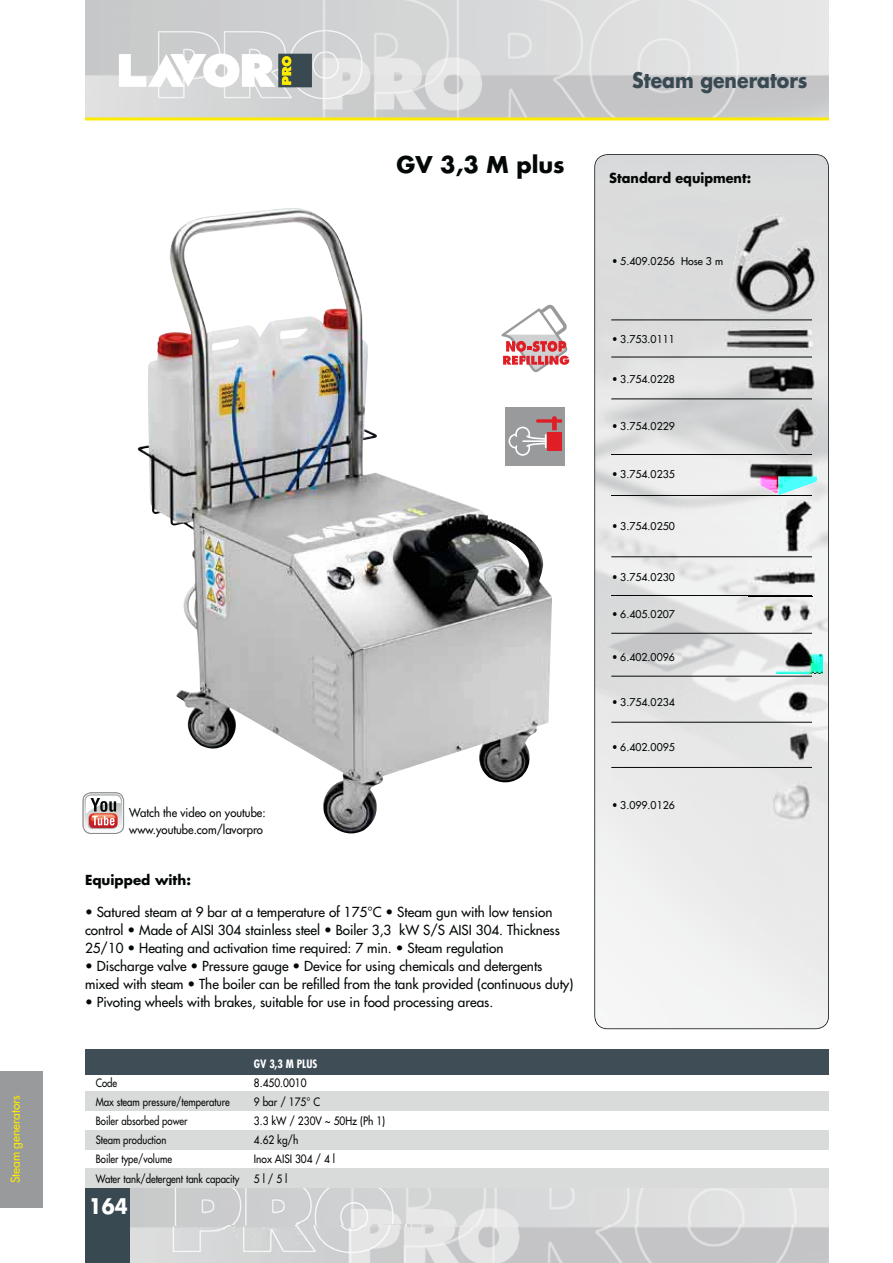
<style>
.page{position:relative;width:893px;height:1263px;background:#fff}
.page>*{position:absolute;margin:0;border:0;box-sizing:border-box;transform-origin:0 0}
.t1{font:700 22.5px "Futura Std";color:#030806}
.t2{font:700 21px "Futura Std";color:#394952;scale:.9 1}
.t3{font:700 21px "Futura Std";color:#fff;scale:.9 1}
.t4{font:500 13.5px/18px "Futura Std";color:#030806}
.t5{font:700 13.5px "Futura Std";color:#030806;scale:.95 1}
.t6{font:700 13.5px "Futura Std";color:#030806}
.t7{font:500 12px/16.5px "Futura Std";color:#030806;scale:.94 1}
.t8{font:500 12px "Futura Std";color:#fceb00}
.t9{font:500 11.25px "Futura Std";color:#030806;scale:.85 1}
.t10{font:500 11.25px "Futura Std";color:#030806;scale:.9 1}
.t11{font:700 condensed 11.25px "Futura Std";color:#fff}
.t12{font:500 10.5px "Futura Std";color:#030806;scale:.9 1}
</style>
<div class="page">
<img style="left:85px;top:0;width:744px;height:117px">
<hr style="left:85px;top:117px;width:744px;height:3px;background:#fceb00">
<div style="left:85px;top:1188px;width:47px;height:75px;background:#394952"></div>
<svg style="left:119px;top:54px;width:156px;height:33px"></svg>
<div style="left:278px;top:54px;width:34px;height:33px;background:#394952"></div>
<svg style="left:282px;top:56px;width:9px;height:29px"></svg>
<img style="left:131px;top:1188px;width:698px;height:75px">
<div style="left:85px;top:1049px;width:744px;height:26px;background:#3f4d56"></div>
<div style="left:85px;top:1092px;width:744px;height:19px;background:#d9dada"></div>
<div style="left:85px;top:1130px;width:744px;height:19px;background:#d9dada"></div>
<div style="left:85px;top:1168px;width:744px;height:20px;background:#d9dada"></div>
<svg style="left:594px;top:154px;width:235px;height:875px"></svg>
<div style="left:0;top:1071px;width:43px;height:136px;background:#989a9c"></div>
<div style="left:506px;top:407px;width:59px;height:59px;background:#989a9c"></div>
<svg style="left:552px;top:416px;width:10px;height:35px"></svg>
<hr style="left:611px;top:320px;width:201px;height:1px;background:#030806">
<hr style="left:611px;top:357px;width:201px;height:1px;background:#030806">
<hr style="left:611px;top:399px;width:201px;height:1px;background:#030806">
<hr style="left:611px;top:454px;width:201px;height:1px;background:#030806">
<hr style="left:611px;top:495px;width:201px;height:1px;background:#030806">
<hr style="left:611px;top:557px;width:201px;height:1px;background:#030806">
<hr style="left:611px;top:596px;width:201px;height:1px;background:#030806">
<hr style="left:611px;top:633px;width:201px;height:1px;background:#030806">
<hr style="left:611px;top:676px;width:201px;height:1px;background:#030806">
<hr style="left:611px;top:722px;width:201px;height:1px;background:#030806">
<hr style="left:611px;top:767px;width:201px;height:1px;background:#030806">
<img style="left:729px;top:214px;width:93px;height:101px">
<img style="left:724px;top:326px;width:90px;height:24px">
<img style="left:744px;top:363px;width:74px;height:31px">
<img style="left:772px;top:405px;width:46px;height:50px">
<img style="left:744px;top:460px;width:75px;height:35px">
<img style="left:779px;top:500px;width:33px;height:52px">
<img style="left:748px;top:559px;width:68px;height:35px">
<img style="left:748px;top:596px;width:68px;height:35px">
<img style="left:748px;top:596px;width:64px;height:1px">
<img style="left:776px;top:638px;width:47px;height:35px">
<img style="left:776px;top:684px;width:36px;height:35px">
<img style="left:782px;top:729px;width:30px;height:35px">
<img style="left:767px;top:782px;width:47px;height:45px">
<img style="left:138px;top:208px;width:414px;height:625px">
<div style="left:83px;top:792px;width:41px;height:42px;border:1px solid #888a8b;border-radius:8px"></div>
<div style="left:84px;top:794px;width:39px;height:38px;background:linear-gradient(to right,#f8f8f9,#f7f7f8);border-radius:7px"></div>
<div style="left:84px;top:793px;width:39px;height:40px;border:1px solid #fff;border-radius:7px"></div>
<div style="left:88px;top:814px;width:29px;height:15px;background:#b2acae;border-radius:4px"></div>
<svg style="left:89px;top:813px;width:29px;height:15px"></svg>
<svg style="left:86px;top:796px;width:35px;height:29px"></svg>
<svg style="left:500px;top:301px;width:70px;height:74px"></svg>
<p class="t8" style="left:10px;top:1183px;width:90px;rotate:-90deg">Steam generators</p>
<h1 class="t1" style="left:396px;top:154px;width:170px">GV 3,3 M plus</h1>
<p class="t7" style="left:129px;top:805px;width:147px">Watch the video on youtube: www.youtube.com/lavorpro</p>
<p class="t6" style="left:85px;top:874px;width:107px">Equipped with:</p>
<p class="t4" style="left:85px;top:904px;width:476px">• Satured steam at 9 bar at a temperature of 175°C • Steam gun with low tension control • Made of AISI 304 stainless steel • Boiler 3,3 kW S/S AISI 304. Thickness<br>25/10 • Heating and activation time required: 7 min. • Steam regulation</p>
<p class="t4" style="left:85px;top:958px;width:490px">• Discharge valve • Pressure gauge • Device for using chemicals and detergents mixed with steam • The boiler can be refilled from the tank provided (continuous duty)</p>
<p class="t4" style="left:85px;top:993px;width:410px">• Pivoting wheels with brakes, suitable for use in food processing areas.</p>
<p class="t11" style="left:254px;top:1058px;width:65px">GV 3,3 M PLUS</p>
<p class="t9" style="left:96px;top:1078px;width:27px">Code</p>
<p class="t10" style="left:254px;top:1078px;width:60px">8.450.0010</p>
<p class="t9" style="left:96px;top:1097px;width:159px">Max steam pressure/temperature</p>
<p class="t10" style="left:254px;top:1097px;width:75px">9 bar / 175° C</p>
<p class="t9" style="left:96px;top:1116px;width:110px">Boiler absorbed power</p>
<p class="t10" style="left:254px;top:1116px;width:147px">3.3 kW / 230V ~ 50Hz (Ph 1)</p>
<p class="t9" style="left:96px;top:1135px;width:85px">Steam production</p>
<p class="t10" style="left:254px;top:1135px;width:51px">4.62 kg/h</p>
<p class="t9" style="left:96px;top:1154px;width:91px">Boiler type/volume</p>
<p class="t10" style="left:254px;top:1154px;width:92px">Inox AISI 304 / 4 l</p>
<p class="t9" style="left:96px;top:1173px;width:171px">Water tank/detergent tank capacity</p>
<p class="t10" style="left:254px;top:1173px;width:39px">5 l / 5 l</p>
<h2 class="t3" style="left:89px;top:1196px;width:45px">164</h2>
<h2 class="t2" style="left:632px;top:71px;width:196px">Steam generators</h2>
<p class="t5" style="left:609px;top:172px;width:151px">Standard equipment:</p>
<p class="t12" style="left:612px;top:256px;width:125px">• 5.409.0256 Hose 3 m</p>
<p class="t12" style="left:612px;top:334px;width:71px">• 3.753.0111</p>
<p class="t12" style="left:612px;top:375px;width:71px">• 3.754.0228</p>
<p class="t12" style="left:612px;top:421px;width:71px">• 3.754.0229</p>
<p class="t12" style="left:612px;top:469px;width:71px">• 3.754.0235</p>
<p class="t12" style="left:612px;top:522px;width:71px">• 3.754.0250</p>
<p class="t12" style="left:612px;top:572px;width:71px">• 3.754.0230</p>
<p class="t12" style="left:612px;top:609px;width:71px">• 6.405.0207</p>
<p class="t12" style="left:612px;top:652px;width:71px">• 6.402.0096</p>
<p class="t12" style="left:612px;top:697px;width:71px">• 3.754.0234</p>
<p class="t12" style="left:612px;top:742px;width:71px">• 6.402.0095</p>
<p class="t12" style="left:612px;top:800px;width:71px">• 3.099.0126</p>
</div>
